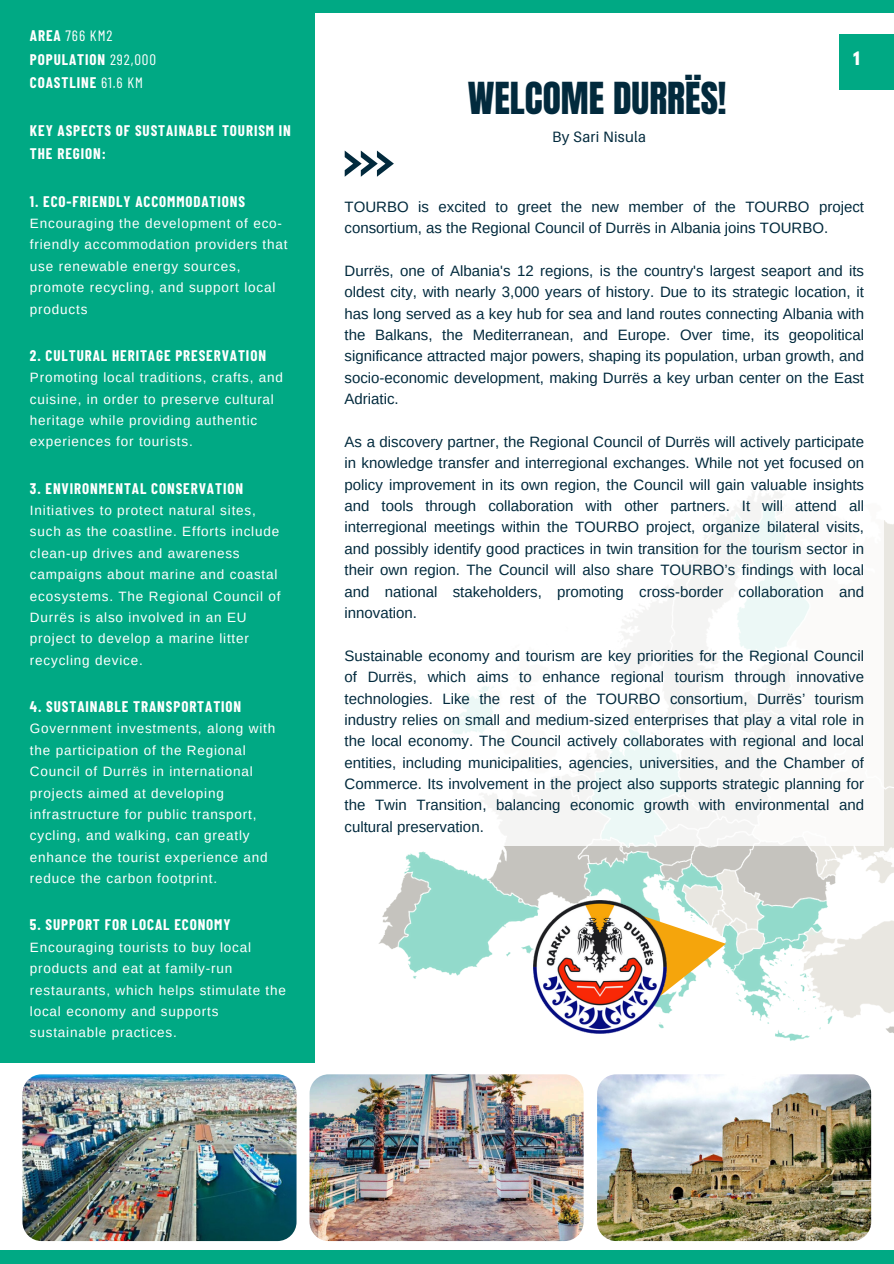
<style>
.page{position:relative;width:894px;height:1264px;background:#fff}
.page>*{position:absolute;margin:0;border:0;box-sizing:border-box;transform-origin:0 0}
.t1{font:37.5px "Anton";color:#022a3d}
.t2{font:700 16.5px "League Spartan";color:#fff}
.t3{font:15px/21.3px "Arimo";color:#022a3d;text-align:justify}
.t4{font:700 15px/23.7px "Barlow Condensed";letter-spacing:.06em;color:#fff}
.t5{font:15px "Aileron";letter-spacing:.015em;color:#022a3d}
.t6{font:13.5px/21.3px "Arimo";letter-spacing:.06em;color:#fff}
.s1{font-weight:400}
</style>
<div class="page">
<div style="left:0;top:0;width:893px;height:12px;background:#00a984"></div>
<div style="left:0;top:1249px;width:893px;height:14px;background:#00a984"></div>
<svg style="left:344px;top:150px;width:50px;height:26px"></svg>
<div style="left:839px;top:34px;width:54px;height:55px;background:#00a984"></div>
<img style="left:314px;top:391px;width:579px;height:671px">
<svg style="left:666px;top:900px;width:59px;height:129px"></svg>
<img style="left:533px;top:900px;width:133px;height:133px">
<div style="left:330px;top:414px;width:552px;height:431px;background:#fff"></div>
<div style="left:0;top:0;width:314px;height:1263px;background:#00a984"></div>
<div style="left:0;top:1062px;width:893px;height:187px;background:#fff"></div>
<img style="left:22px;top:1074px;width:274px;height:166px;border-radius:19px">
<img style="left:309px;top:1074px;width:274px;height:166px;border-radius:19px">
<img style="left:597px;top:1074px;width:273px;height:166px;border-radius:19px">
<p class="t4" style="left:30px;top:23px;width:128px">AREA <span class="s1">766 KM2<br></span>POPULATION <span class="s1">292,000<br></span>COASTLINE <span class="s1">61.6 KM</span></p>
<p class="t4" style="left:30px;top:118px;width:262px">KEY ASPECTS OF SUSTAINABLE TOURISM IN<br>THE REGION:</p>
<p class="t4" style="left:30px;top:189px;width:217px">1. ECO-FRIENDLY ACCOMMODATIONS</p>
<p class="t6" style="left:30px;top:213px;width:259px">Encouraging the development of eco&shy;friendly accommodation providers that use renewable energy sources, promote recycling, and support local products</p>
<p class="t4" style="left:30px;top:343px;width:237px">2. CULTURAL HERITAGE PRESERVATION</p>
<p class="t6" style="left:30px;top:367px;width:254px">Promoting local traditions, crafts, and cuisine, in order to preserve cultural heritage while providing authentic experiences for tourists.</p>
<p class="t4" style="left:30px;top:476px;width:214px">3. ENVIRONMENTAL CONSERVATION</p>
<p class="t6" style="left:30px;top:499px;width:252px">Initiatives to protect natural sites, such as the coastline. Efforts include clean-up drives and awareness campaigns about marine and coastal ecosystems. The Regional Council of Durrës is also involved in an EU project to develop a marine litter recycling device.</p>
<p class="t4" style="left:30px;top:694px;width:213px">4. SUSTAINABLE TRANSPORTATION</p>
<p class="t6" style="left:30px;top:718px;width:247px">Government investments, along with the participation of the Regional Council of Durrës in international projects aimed at developing infrastructure for public transport, cycling, and walking, can greatly enhance the tourist experience and reduce the carbon footprint.</p>
<p class="t4" style="left:30px;top:912px;width:202px">5. SUPPORT FOR LOCAL ECONOMY</p>
<p class="t6" style="left:30px;top:936px;width:257px">Encouraging tourists to buy local products and eat at family-run restaurants, which helps stimulate the local economy and supports sustainable practices.</p>
<p class="t1" style="left:467px;top:71px;width:260px">WELCOME DURRËS!</p>
<p class="t5" style="left:552px;top:127px;width:95px">By Sari Nisula</p>
<p class="t2" style="left:852px;top:51px;width:8px">1</p>
<p class="t3" style="left:344px;top:196px;width:521px">TOURBO is excited to greet the new member of the TOURBO project consortium, as the Regional Council of Durrës in Albania joins TOURBO.</p>
<p class="t3" style="left:344px;top:260px;width:521px">Durrës, one of Albania's 12 regions, is the country's largest seaport and its oldest city, with nearly 3,000 years of history. Due to its strategic location, it has long served as a key hub for sea and land routes connecting Albania with the Balkans, the Mediterranean, and Europe. Over time, its geopolitical significance attracted major powers, shaping its population, urban growth, and socio-economic development, making Durrës a key urban center on the East Adriatic.</p>
<p class="t3" style="left:344px;top:431px;width:521px">As a discovery partner, the Regional Council of Durrës will actively participate in knowledge transfer and interregional exchanges. While not yet focused on policy improvement in its own region, the Council will gain valuable insights and tools through collaboration with other partners. It will attend all interregional meetings within the TOURBO project, organize bilateral visits, and possibly identify good practices in twin transition for the tourism sector in their own region. The Council will also share TOURBO’s findings with local and national stakeholders, promoting cross-border collaboration and innovation.</p>
<p class="t3" style="left:344px;top:645px;width:521px">Sustainable economy and tourism are key priorities for the Regional Council of Durrës, which aims to enhance regional tourism through innovative technologies. Like the rest of the TOURBO consortium, Durrës’ tourism industry relies on small and medium-sized enterprises that play a vital role in the local economy. The Council actively collaborates with regional and local entities, including municipalities, agencies, universities, and the Chamber of Commerce. Its involvement in the project also supports strategic planning for the Twin Transition, balancing economic growth with environmental and cultural preservation.</p>
</div>
